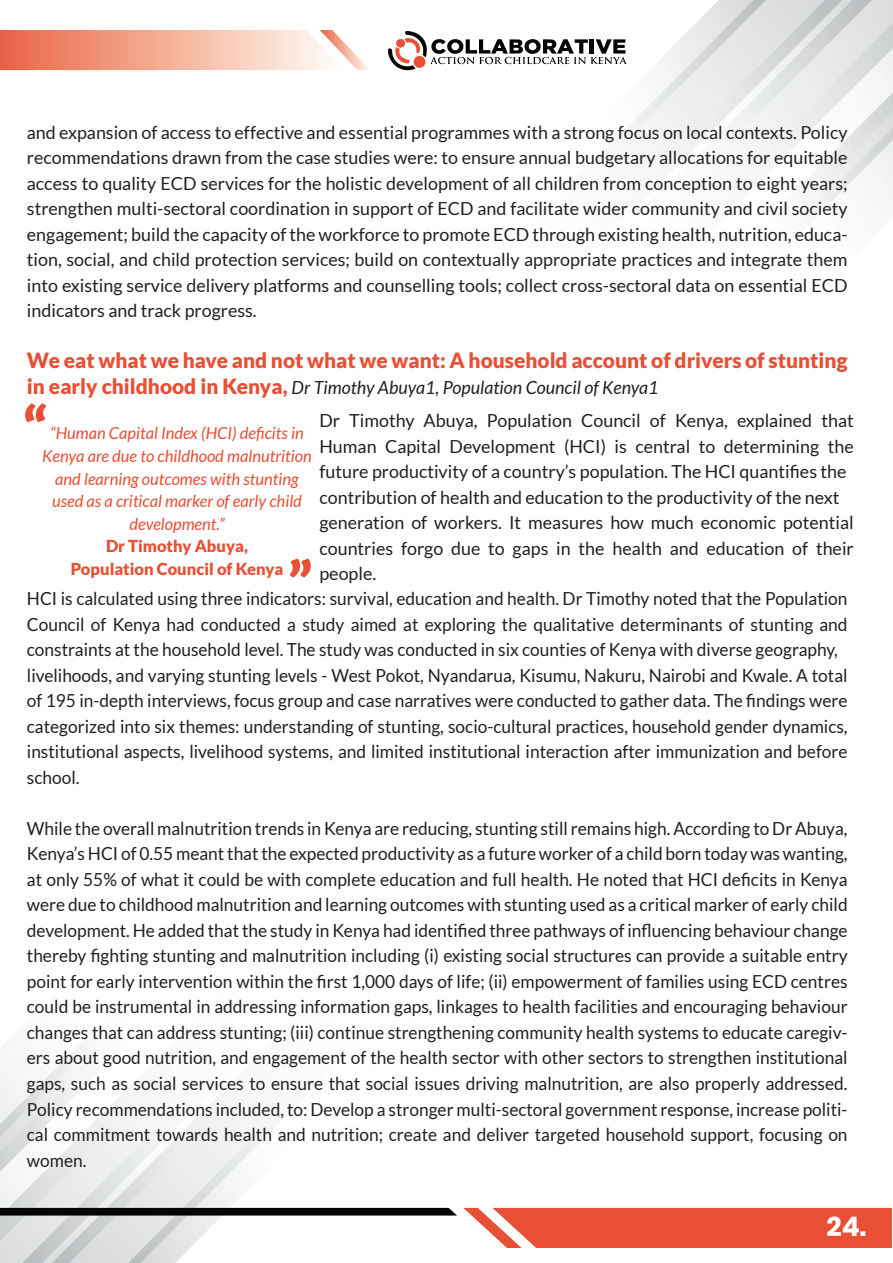
<style>
.page{position:relative;width:893px;height:1263px;background:#fff}
.page>*{position:absolute;margin:0;border:0;box-sizing:border-box;transform-origin:0 0}
.t1{font:900 60px "Lato";color:#e84f34}
.t2{font:700 27px "Poppins";color:#fff}
.t3{font:900 21px "Lato";color:#e84f34}
.t4{font:18px/25.5px "Lato";color:#231f20;text-align:justify;scale:.96 1}
.t5{font:18px/25.5px "Lato";color:#231f20;text-align:justify}
.t6{font:italic 18px "Lato";color:#231f20}
.t7{font:italic 16.5px/22.5px "Lato";color:#e84f34;text-align:center}
.t8{font:900 16.5px/22.5px "Lato";color:#e84f34;text-align:center}
.s1{font-weight:900;font-style:normal;font-size:21px;color:#e84f34}
</style>
<div class="page">
<svg style="left:0;top:1043px;width:457px;height:220px"></svg>
<svg style="left:463px;top:1208px;width:429px;height:40px;background:#e95e45"></svg>
<svg style="left:388px;top:31px;width:137px;height:40px"></svg>
<svg style="left:842px;top:0;width:51px;height:217px"></svg>
<svg style="left:525px;top:0;width:317px;height:219px"></svg>
<svg style="left:0;top:30px;width:368px;height:40px;background:#f4b4a0"></svg>
<p class="t5" style="left:27px;top:119px;width:822px">and expansion of access to effective and essential programmes with a strong focus on local contexts. Policy recommendations drawn from the case studies were: to ensure annual budgetary allocations for equitable access to quality ECD services for the holistic development of all children from conception to eight years; strengthen multi-sectoral coordination in support of ECD and facilitate wider community and civil society engagement; build the capacity of the workforce to promote ECD through existing health, nutrition, educa&shy;tion, social, and child protection services; build on contextually appropriate practices and integrate them into existing service delivery platforms and counselling tools; collect cross-sectoral data on essential ECD indicators and track progress.</p>
<p class="t3" style="left:27px;top:348px;width:822px">We eat what we have and not what we want: A household account of drivers of stunting</p>
<p class="t6" style="left:27px;top:377px;width:633px"><span class="s1">in early childhood in Kenya,</span> Dr Timothy Abuya1, Population Council of Kenya1</p>
<p class="t7" style="left:42px;top:423px;width:271px">“Human Capital Index (HCI) deficits in Kenya are due to childhood malnutrition and learning outcomes with stunting used as a critical marker of early child development.”</p>
<p class="t8" style="left:71px;top:534px;width:214px">Dr Timothy Abuya,<br>Population Council of Kenya</p>
<h1 class="t1" style="left:23px;top:394px;width:26px">“</h1>
<p class="t5" style="left:319px;top:408px;width:536px">Dr Timothy Abuya, Population Council of Kenya, explained that</p>
<p class="t5" style="left:319px;top:433px;width:536px">Human Capital Development (HCI) is central to determining the</p>
<p class="t5" style="left:319px;top:459px;width:529px">future productivity of a country’s population. The HCI quantifies the</p>
<p class="t5" style="left:319px;top:484px;width:521px">contribution of health and education to the productivity of the next</p>
<p class="t5" style="left:319px;top:510px;width:536px">generation of workers. It measures how much economic potential</p>
<p class="t5" style="left:319px;top:535px;width:536px">countries forgo due to gaps in the health and education of their</p>
<p class="t5" style="left:319px;top:561px;width:58px">people.</p>
<p class="t4" style="left:27px;top:586px;width:856px">HCI is calculated using three indicators: survival, education and health. Dr Timothy noted that the Population</p>
<p class="t4" style="left:27px;top:611px;width:856px">Council of Kenya had conducted a study aimed at exploring the qualitative determinants of stunting and</p>
<p class="t4" style="left:27px;top:637px;width:846px">constraints at the household level. The study was conducted in six counties of Kenya with diverse geography,</p>
<p class="t4" style="left:27px;top:662px;width:856px">livelihoods, and varying stunting levels - West Pokot, Nyandarua, Kisumu, Nakuru, Nairobi and Kwale. A total</p>
<p class="t4" style="left:27px;top:688px;width:856px">of 195 in-depth interviews, focus group and case narratives were conducted to gather data. The findings were</p>
<p class="t4" style="left:27px;top:713px;width:856px">categorized into six themes: understanding of stunting, socio-cultural practices, household gender dynamics,</p>
<p class="t4" style="left:27px;top:739px;width:856px">institutional aspects, livelihood systems, and limited institutional interaction after immunization and before</p>
<p class="t4" style="left:27px;top:764px;width:56px">school.</p>
<p class="t4" style="left:27px;top:815px;width:856px">While the overall malnutrition trends in Kenya are reducing, stunting still remains high. According to Dr Abuya, Kenya’s HCI of 0.55 meant that the expected productivity as a future worker of a child born today was wanting, at only 55% of what it could be with complete education and full health. He noted that HCI deficits in Kenya were due to childhood malnutrition and learning outcomes with stunting used as a critical marker of early child development. He added that the study in Kenya had identified three pathways of influencing behaviour change thereby fighting stunting and malnutrition including (i) existing social structures can provide a suitable entry point for early intervention within the first 1,000 days of life; (ii) empowerment of families using ECD centres could be instrumental in addressing information gaps, linkages to health facilities and encouraging behaviour changes that can address stunting; (iii) continue strengthening community health systems to educate caregiv&shy;ers about good nutrition, and engagement of the health sector with other sectors to strengthen institutional gaps, such as social services to ensure that social issues driving malnutrition, are also properly addressed.<br>Policy recommendations included, to: Develop a stronger multi-sectoral government response, increase politi&shy;cal commitment towards health and nutrition; create and deliver targeted household support, focusing on women.</p>
<h1 class="t1" style="left:313px;top:587px;width:26px;rotate:-180deg">“</h1>
<h2 class="t2" style="left:826px;top:1211px;width:41px">24.</h2>
</div>
